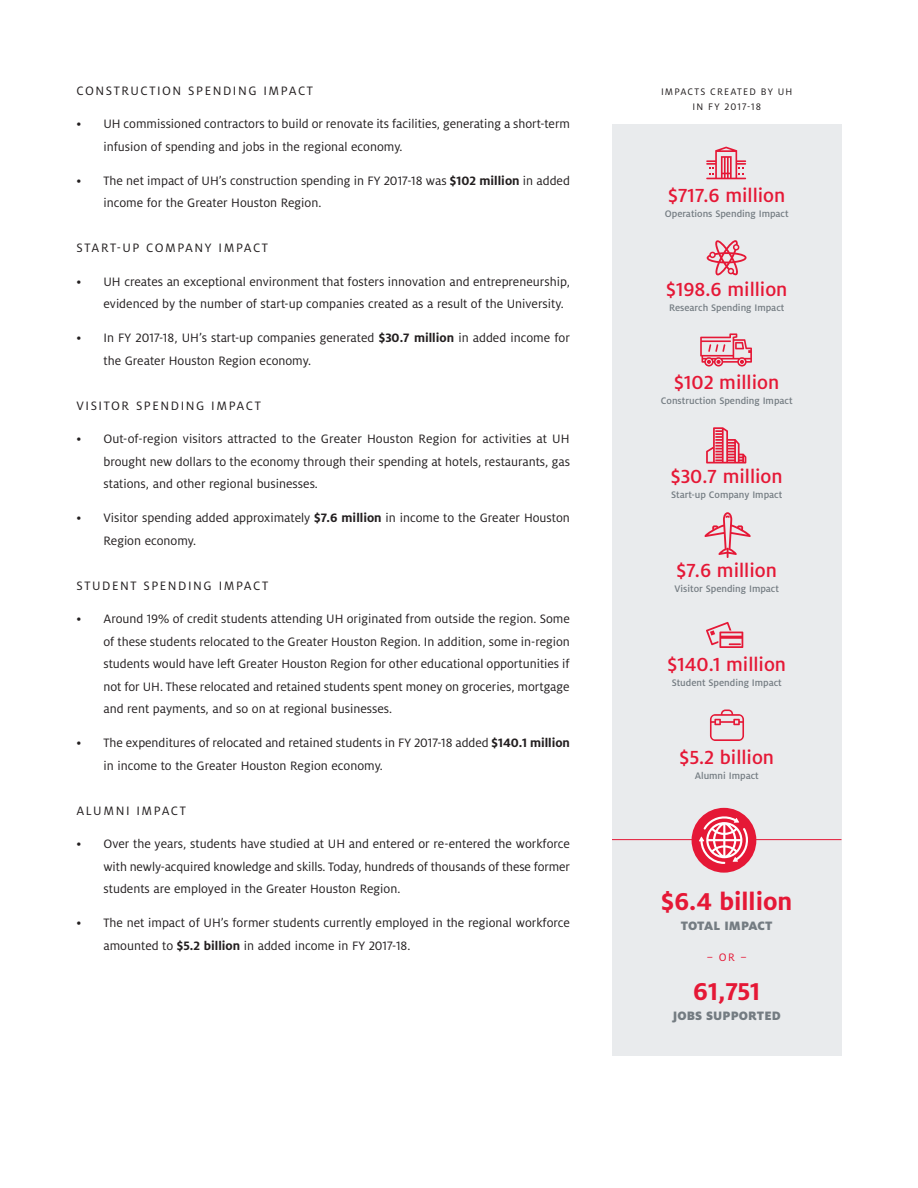
<style>
.page{position:relative;width:918px;height:1188px;background:#fff}
.page>*{position:absolute;margin:0;border:0;box-sizing:border-box;transform-origin:0 0}
.t1{font:700 27px "Milo OT";color:#e51836}
.t2{font:500 21px "Milo OT";color:#e51836}
.Heading_3{font:13.5px/22.5px "Milo OT";color:#231f20}
.Heading_3-2{font:13.5px "Milo OT";letter-spacing:.115em;color:#231f20}
.t3{font:900 13.5px "Milo OT";letter-spacing:.01em;color:#747c82}
.OR{font:12px "Milo OT";color:#e51836}
.t4{font:500 10.5px "Milo OT";color:#747c82}
.Figure_Title{font:10.5px/15px "Milo OT";letter-spacing:.11em;color:#231f20;text-align:center}
.s1{font-weight:700}
</style>
<div class="page">
<div style="left:612px;top:124px;width:230px;height:932px;background:#e9ebed"></div>
<hr style="left:612px;top:839px;width:230px;height:1px;background:#e51836">
<svg style="left:706px;top:147px;width:40px;height:32px"></svg>
<svg style="left:707px;top:240px;width:40px;height:35px"></svg>
<svg style="left:700px;top:333px;width:52px;height:34px"></svg>
<svg style="left:706px;top:427px;width:40px;height:36px"></svg>
<svg style="left:704px;top:512px;width:47px;height:46px"></svg>
<svg style="left:706px;top:622px;width:37px;height:26px"></svg>
<svg style="left:710px;top:710px;width:34px;height:31px"></svg>
<div style="left:692px;top:808px;width:64px;height:65px;background:#e51836;border-radius:50%"></div>
<svg style="left:699px;top:814px;width:51px;height:50px"></svg>
<p class="Heading_3-2" style="left:77px;top:83px;width:238px">CONSTRUCTION SPENDING IMPACT</p>
<p class="Heading_3" style="left:104px;top:113px;width:468px;text-indent:-27px">• UH commissioned contractors to build or renovate its facilities, generating a short-term infusion of spending and jobs in the regional economy.</p>
<p class="Heading_3" style="left:104px;top:169px;width:468px;text-indent:-27px">• The net impact of UH’s construction spending in FY 2017-18 was <span class="s1">$102 million</span> in added income for the Greater Houston Region.</p>
<p class="Heading_3-2" style="left:77px;top:240px;width:193px">START-UP COMPANY IMPACT</p>
<p class="Heading_3" style="left:104px;top:270px;width:468px;text-indent:-27px">• UH creates an exceptional environment that fosters innovation and entrepreneurship, evidenced by the number of start-up companies created as a result of the University.</p>
<p class="Heading_3" style="left:104px;top:327px;width:468px;text-indent:-27px">• In FY 2017-18, UH’s start-up companies generated <span class="s1">$30.7 million</span> in added income for the Greater Houston Region economy.</p>
<p class="Heading_3-2" style="left:77px;top:398px;width:186px">VISITOR SPENDING IMPACT</p>
<p class="Heading_3" style="left:104px;top:428px;width:468px;text-align:justify;text-indent:-27px">• Out-of-region visitors attracted to the Greater Houston Region for activities at UH brought new dollars to the economy through their spending at hotels, restaurants, gas stations, and other regional businesses.</p>
<p class="Heading_3" style="left:104px;top:507px;width:468px;text-indent:-27px">• Visitor spending added approximately <span class="s1">$7.6 million</span> in income to the Greater Houston<br>Region economy.</p>
<p class="Heading_3-2" style="left:77px;top:578px;width:193px">STUDENT SPENDING IMPACT</p>
<p class="Heading_3" style="left:104px;top:608px;width:468px;text-align:justify;text-indent:-27px">• Around 19% of credit students attending UH originated from outside the region. Some of these students relocated to the Greater Houston Region. In addition, some in-region students would have left Greater Houston Region for other educational opportunities if not for UH. These relocated and retained students spent money on groceries, mortgage and rent payments, and so on at regional businesses.</p>
<p class="Heading_3" style="left:104px;top:732px;width:468px;text-indent:-27px">• The expenditures of relocated and retained students in FY 2017-18 added <span class="s1">$140.1 million </span>in income to the Greater Houston Region economy.</p>
<p class="Heading_3-2" style="left:77px;top:803px;width:111px">ALUMNI IMPACT</p>
<p class="Heading_3" style="left:104px;top:833px;width:468px;text-align:justify;text-indent:-27px">• Over the years, students have studied at UH and entered or re-entered the workforce with newly-acquired knowledge and skills. Today, hundreds of thousands of these former students are employed in the Greater Houston Region.</p>
<p class="Heading_3" style="left:104px;top:912px;width:468px;text-indent:-27px">• The net impact of UH’s former students currently employed in the regional workforce amounted to <span class="s1">$5.2 billion</span> in added income in FY 2017-18.</p>
<p class="Figure_Title" style="left:661px;top:84px;width:133px">IMPACTS CREATED BY UH<br>IN FY 2017-18</p>
<p class="t2" style="left:668px;top:184px;width:119px">$717.6 million</p>
<p class="t4" style="left:665px;top:208px;width:125px">Operations Spending Impact</p>
<p class="t2" style="left:666px;top:277px;width:123px">$198.6 million</p>
<p class="t4" style="left:669px;top:301px;width:117px">Research Spending Impact</p>
<p class="t2" style="left:674px;top:371px;width:107px">$102 million</p>
<p class="t4" style="left:661px;top:395px;width:133px">Construction Spending Impact</p>
<p class="t2" style="left:671px;top:465px;width:113px">$30.7 million</p>
<p class="t4" style="left:671px;top:489px;width:113px">Start-up Company Impact</p>
<p class="t2" style="left:677px;top:559px;width:102px">$7.6 million</p>
<p class="t4" style="left:674px;top:583px;width:106px">Visitor Spending Impact</p>
<p class="t2" style="left:667px;top:652px;width:120px">$140.1 million</p>
<p class="t4" style="left:672px;top:676px;width:112px">Student Spending Impact</p>
<p class="t2" style="left:679px;top:746px;width:96px">$5.2 billion</p>
<p class="t4" style="left:695px;top:770px;width:66px">Alumni Impact</p>
<p class="t1" style="left:661px;top:886px;width:133px">$6.4 billion</p>
<p class="t3" style="left:681px;top:918px;width:93px">TOTAL IMPACT</p>
<p class="OR" style="left:707px;top:950px;width:41px">– OR –</p>
<p class="t1" style="left:693px;top:976px;width:69px">61,751</p>
<p class="t3" style="left:673px;top:1008px;width:110px">JOBS SUPPORTED</p>
</div>
